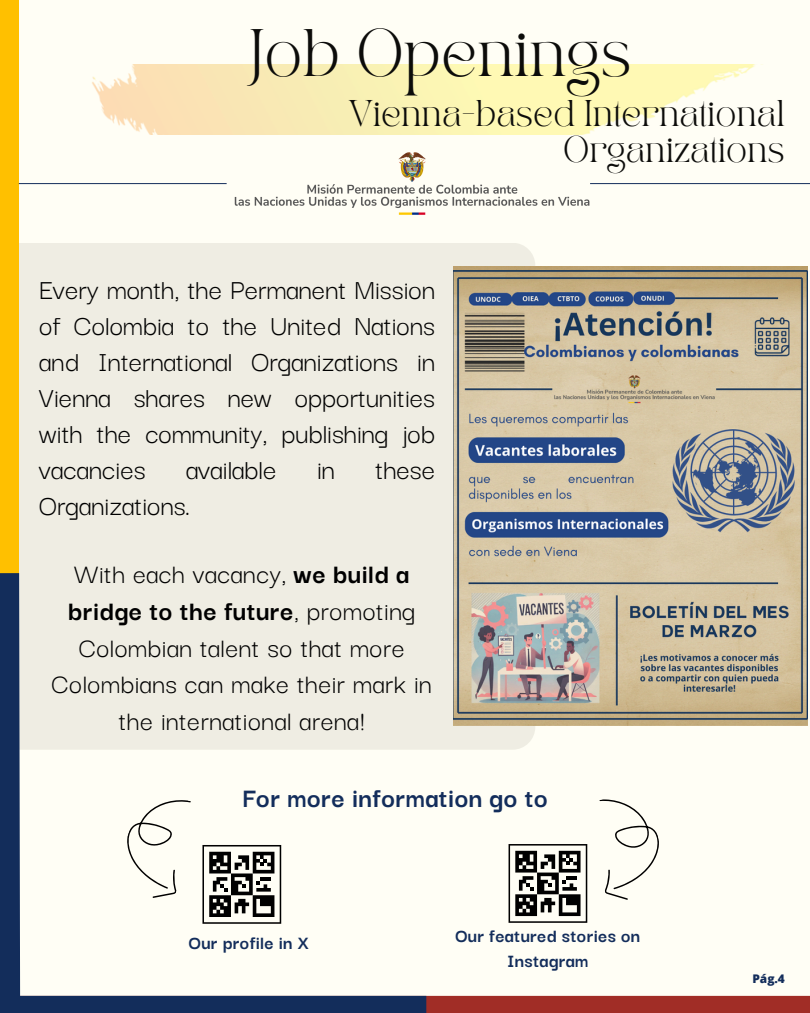
<style>
.page{position:relative;width:810px;height:1013px;background:#fff}
.page>*{position:absolute;margin:0;border:0;box-sizing:border-box;transform-origin:0 0}
.t1{font:46.9px "TAN PEARL Regular";color:#0c0c0a}
.t2{font:30px/36px "Darker Grotesque";color:#000;text-align:justify}
.t3{font:29px/36.8px "Darker Grotesque";letter-spacing:.015em;color:#000;text-align:center}
.t4{font:700 29px "Darker Grotesque";letter-spacing:.015em;color:#132d5b}
.t5{font:26px/36px "TAN PEARL Regular";color:#0c0c0a;text-align:right}
.t6{font:700 20px/25.5px "Darker Grotesque";letter-spacing:.015em;color:#132d5b;text-align:center}
.t7{font:800 11.9px "Open Sans";color:#132d5b}
.s1{font-weight:700}
</style>
<div class="page">
<div style="left:0;top:0;width:810px;height:1012px;background:#fffef5"></div>
<div style="left:19px;top:243px;width:516px;height:506px;background:#efede3"></div>
<div style="left:0;top:0;width:19px;height:552px;background:#ffc000"></div>
<img style="left:92px;top:64px;width:671px;height:71px">
<div style="left:0;top:995px;width:810px;height:17px;background:#a12d26"></div>
<svg style="left:0;top:552px;width:31px;height:443px"></svg>
<div style="left:0;top:995px;width:426px;height:17px;background:#132d5b"></div>
<img style="left:234px;top:152px;width:356px;height:63px">
<hr style="left:19px;top:183px;width:208px;height:1px;background:#132d5b">
<hr style="left:590px;top:183px;width:220px;height:1px;background:#132d5b">
<img style="left:453px;top:266px;width:354px;height:459px">
<svg style="left:127px;top:800px;width:154px;height:123px"></svg>
<svg style="left:509px;top:799px;width:150px;height:123px"></svg>
<p class="t1" style="left:250px;top:28px;width:384px">Job Openings</p>
<h1 class="t5" style="left:349px;top:98px;width:438px">Vienna-based International<br>Organizations</h1>
<p class="t2" style="left:39px;top:269px;width:397px">Every month, the Permanent Mission of Colombia to the United Nations and International Organizations in Vienna shares new opportunities with the community, publishing job vacancies</p>
<p class="t2" style="left:186px;top:449px;width:92px">available</p>
<p class="t2" style="left:317px;top:449px;width:19px">in</p>
<p class="t2" style="left:376px;top:449px;width:61px">these</p>
<p class="t2" style="left:39px;top:485px;width:153px">Organizations.</p>
<p class="t3" style="left:52px;top:553px;width:382px">With each vacancy, <span class="s1">we build a bridge to the future</span>, promoting<br>Colombian talent so that more<br>Colombians can make their mark in the international arena!</p>
<h3 class="t4" style="left:242px;top:776px;width:307px">For more information go to</h3>
<p class="t6" style="left:189px;top:928px;width:122px">Our profile in X</p>
<p class="t6" style="left:455px;top:921px;width:186px">Our featured stories on<br>Instagram</p>
<h4 class="t7" style="left:752px;top:970px;width:34px">Pág.4</h4>
</div>
